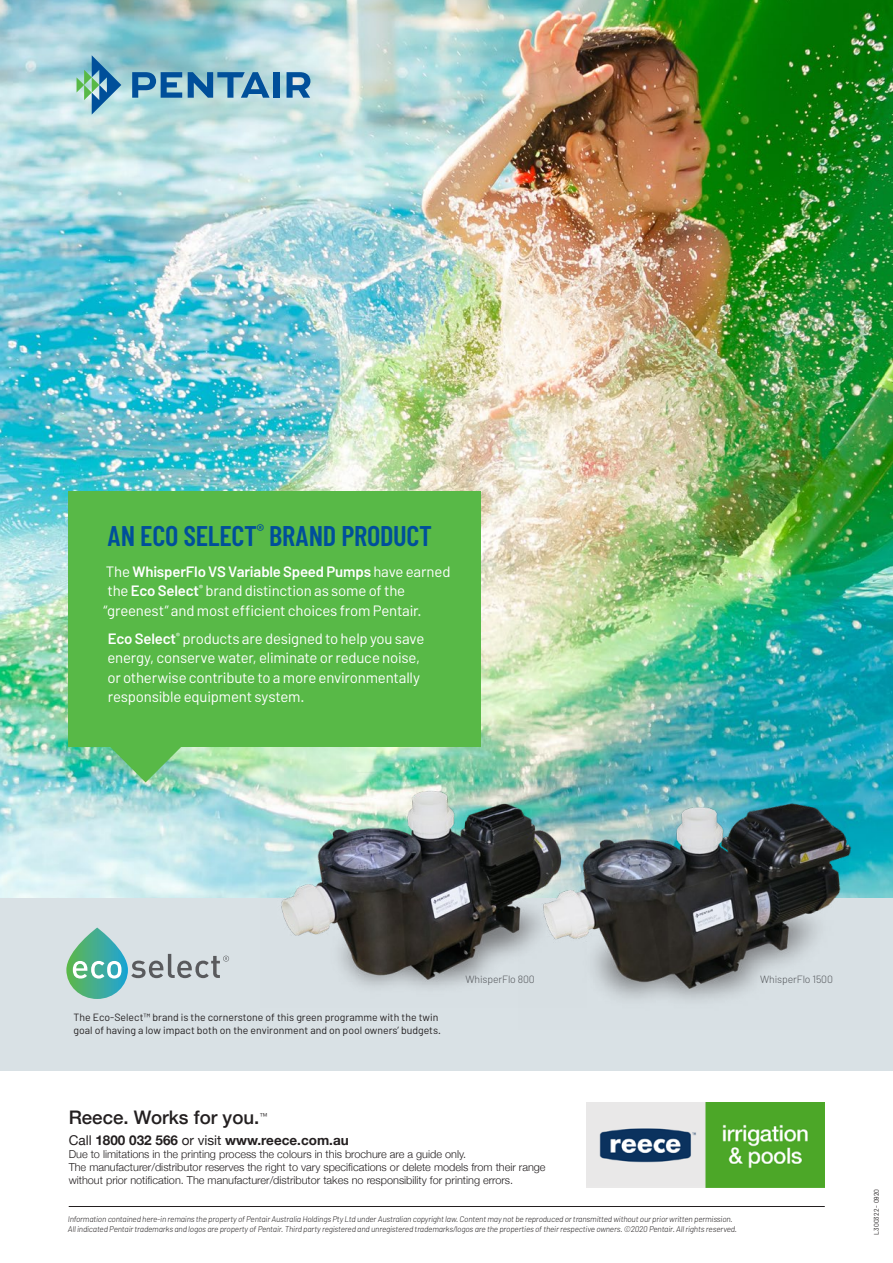
<style>
.page{position:relative;width:893px;height:1263px;background:#fff}
.page>*{position:absolute;margin:0;border:0;box-sizing:border-box;transform-origin:0 0}
.t1{font:600 28.5px "Barlow Condensed";letter-spacing:-.01em;color:#004f9a}
.t2{font:500 18.75px "Helvetica Neue";color:#231f20}
.t3{font:15px/19.5px "Barlow";letter-spacing:-.015em;color:#fff}
.t4{font:700 13.5px "Helvetica Neue";color:#231f20}
.t5{font:300 10.95px/13px "Helvetica Neue";color:#231f20}
.t6{font:10.5px/12.6px "Barlow";color:#231f20}
.t7{font:300 10.5px "Barlow";letter-spacing:-.01em;color:#54575b}
.t8{font:italic 300 8.25px/9.8px "Barlow";letter-spacing:-.02em;color:#231f20}
.t9{font:300 8.25px "Helvetica Neue";color:#231f20}
.t10{font:6.75px "Barlow";color:#231f20}
.s1{font-weight:600}
.s2{font-weight:400}
</style>
<div class="page">
<img style="left:0;top:0;width:893px;height:898px">
<img style="left:587px;top:1103px;width:238px;height:84px">
<div style="left:0;top:898px;width:893px;height:172px;background:#d9e1e5"></div>
<hr style="left:69px;top:1206px;width:756px;height:1px;background:#231f20">
<svg style="left:66px;top:927px;width:62px;height:72px"></svg>
<svg style="left:73px;top:961px;width:48px;height:17px"></svg>
<svg style="left:131px;top:954px;width:98px;height:24px"></svg>
<img style="left:261px;top:763px;width:257px;height:225px">
<img style="left:518px;top:759px;width:362px;height:241px">
<svg style="left:110px;top:747px;width:71px;height:35px;background:#6ac17d"></svg>
<div style="left:68px;top:491px;width:412px;height:256px;background:#58b947"></div>
<svg style="left:77px;top:55px;width:44px;height:60px;background:#7cb3c0"></svg>
<svg style="left:132px;top:72px;width:50px;height:26px"></svg>
<svg style="left:188px;top:72px;width:82px;height:26px;background:#5b94b9"></svg>
<div style="left:274px;top:72px;width:6px;height:26px;background:#004f9a"></div>
<svg style="left:287px;top:72px;width:23px;height:26px"></svg>
<h1 class="t1" style="left:107px;top:517px;width:326px">AN ECO SELECT<sup>®</sup> BRAND PRODUCT</h1>
<h3 class="t3" style="left:104px;top:561px;width:348px">The <span class="s1">WhisperFlo VS Variable Speed Pumps</span> have earned the <span class="s1">Eco Select</span><sup>®</sup> brand distinction as some of the “greenest” and most efficient choices from Pentair.</h3>
<h3 class="t3" style="left:107px;top:628px;width:319px"><span class="s1">Eco Select</span><sup>®</sup> products are designed to help you save energy, conserve water, eliminate or reduce noise, or otherwise contribute to a more environmentally responsible equipment system.</h3>
<p class="t6" style="left:73px;top:1011px;width:369px">The Eco-Select™ brand is the cornerstone of this green programme with the twin goal of having a low impact both on the environment and on pool owners’ budgets.</p>
<p class="t7" style="left:465px;top:973px;width:71px">WhisperFlo 800</p>
<p class="t7" style="left:760px;top:973px;width:74px">WhisperFlo 1500</p>
<h2 class="t2" style="left:69px;top:1102px;width:192px">Reece. Works for you.</h2>
<p class="t9" style="left:259px;top:1110px;width:10px">™</p>
<h3 class="t4" style="left:69px;top:1129px;width:282px"><span class="s2">Call</span> 1800 032 566 <span class="s2">or visit</span> www.reece.com.au</h3>
<p class="t5" style="left:69px;top:1146px;width:478px">Due to limitations in the printing process the colours in this brochure are a guide only.<br>The manufacturer/distributor reserves the right to vary specifications or delete models from their range without prior notification. The manufacturer/distributor takes no responsibility for printing errors.</p>
<p class="t8" style="left:68px;top:1214px;width:671px">Information contained here-in remains the property of Pentair Australia Holdings Pty Ltd under Australian copyright law. Content may not be reproduced or transmitted without our prior written permission.<br>All indicated Pentair trademarks and logos are property of Pentair. Third party registered and unregistered trademarks/logos are the properties of their respective owners. ©2020 Pentair. All rights reserved.</p>
<p class="t10" style="left:872px;top:1234px;width:47px;rotate:-90deg">L300322 - 0920</p>
</div>
